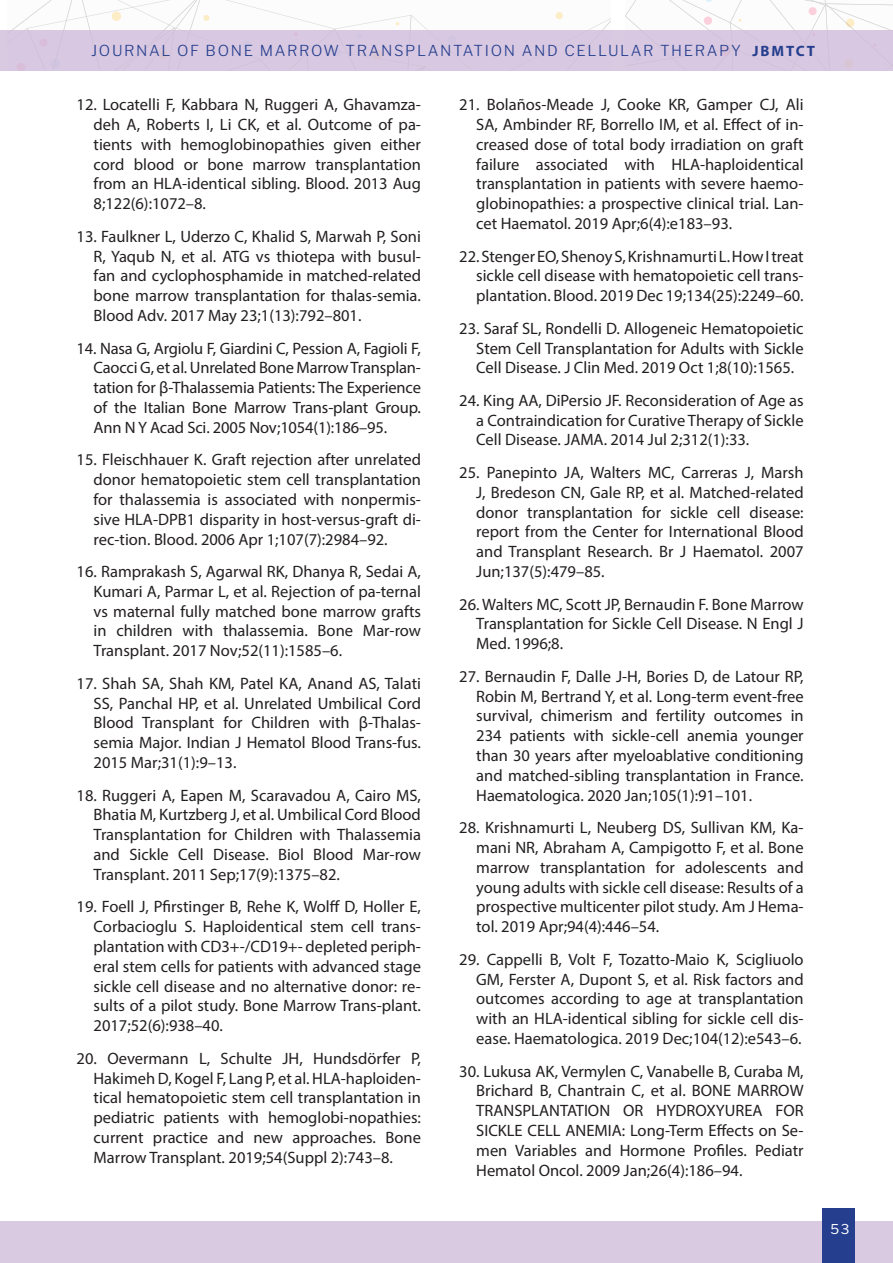
<style>
.page{position:relative;width:893px;height:1263px;background:#fff}
.page>*{position:absolute;margin:0;border:0;box-sizing:border-box;transform-origin:0 0}
.REFERENCIAS{font:16.5px/19.8px "Myriad Pro";color:#231f20;text-align:justify}
.t1{font:300 15px "Libre Franklin";letter-spacing:.11em;color:#253f8e}
.t2{font:13.5px "Libre Franklin";color:#fff}
.s1{font-family:"Myriad Pro";font-weight:700}
</style>
<div class="page">
<svg style="left:12px;top:0;width:599px;height:30px"></svg>
<svg style="left:625px;top:0;width:268px;height:30px"></svg>
<div style="left:0;top:30px;width:893px;height:40px;background:#d8c8e1"></div>
<div style="left:0;top:1221px;width:893px;height:42px;background:#d9c9e1"></div>
<div style="left:823px;top:1208px;width:32px;height:55px;background:#253f8e"></div>
<p class="t1" style="left:91px;top:42px;width:725px">JOURNAL OF BONE MARROW TRANSPLANTATION AND CELLULAR THERAPY <span class="s1">JBMTCT</span></p>
<p class="REFERENCIAS" style="left:94px;top:94px;width:329px;text-indent:-17px">12. Locatelli F, Kabbara N, Ruggeri A, Ghavamza&shy;deh A, Roberts I, Li CK, et al. Outcome of pa&shy;tients with hemoglobinopathies given either cord blood or bone marrow transplantation from an HLA-identical sibling. Blood. 2013 Aug 8;122(6):1072–8.</p>
<p class="REFERENCIAS" style="left:94px;top:226px;width:329px;text-indent:-17px">13. Faulkner L, Uderzo C, Khalid S, Marwah P, Soni R, Yaqub N, et al. ATG vs thiotepa with busul&shy;fan and cyclophosphamide in matched-related bone marrow transplantation for thalas-semia.<br>Blood Adv. 2017 May 23;1(13):792–801.</p>
<p class="REFERENCIAS" style="left:94px;top:338px;width:329px;text-indent:-17px">14. Nasa G, Argiolu F, Giardini C, Pession A, Fagioli F, Caocci G, et al. Unrelated Bone Marrow Transplan&shy;tation for β-Thalassemia Patients: The Experience of the Italian Bone Marrow Trans-plant Group.<br>Ann N Y Acad Sci. 2005 Nov;1054(1):186–95.</p>
<p class="REFERENCIAS" style="left:94px;top:450px;width:329px;text-indent:-17px">15. Fleischhauer K. Graft rejection after unrelated donor hematopoietic stem cell transplantation for thalassemia is associated with nonpermis&shy;sive HLA-DPB1 disparity in host-versus-graft di&shy;rec-tion. Blood. 2006 Apr 1;107(7):2984–92.</p>
<p class="REFERENCIAS" style="left:94px;top:561px;width:329px;text-indent:-17px">16. Ramprakash S, Agarwal RK, Dhanya R, Sedai A, Kumari A, Parmar L, et al. Rejection of pa-ternal vs maternal fully matched bone marrow grafts in children with thalassemia. Bone Mar-row Transplant. 2017 Nov;52(11):1585–6.</p>
<p class="REFERENCIAS" style="left:94px;top:673px;width:329px;text-indent:-17px">17. Shah SA, Shah KM, Patel KA, Anand AS, Talati SS, Panchal HP, et al. Unrelated Umbilical Cord Blood Transplant for Children with β-Thalas&shy;semia Major. Indian J Hematol Blood Trans-fus.<br>2015 Mar;31(1):9–13.</p>
<p class="REFERENCIAS" style="left:94px;top:785px;width:329px;text-indent:-17px">18. Ruggeri A, Eapen M, Scaravadou A, Cairo MS, Bhatia M, Kurtzberg J, et al. Umbilical Cord Blood Transplantation for Children with Thalassemia and Sickle Cell Disease. Biol Blood Mar-row Transplant. 2011 Sep;17(9):1375–82.</p>
<p class="REFERENCIAS" style="left:94px;top:897px;width:329px;text-indent:-17px">19. Foell J, Pfirstinger B, Rehe K, Wolff D, Holler E, Corbacioglu S. Haploidentical stem cell trans&shy;plantation with CD3+-/CD19+- depleted periph&shy;eral stem cells for patients with advanced stage sickle cell disease and no alternative donor: re&shy;sults of a pilot study. Bone Marrow Trans-plant.<br>2017;52(6):938–40.</p>
<p class="REFERENCIAS" style="left:94px;top:1048px;width:329px;text-indent:-17px">20. Oevermann L, Schulte JH, Hundsdörfer P, Hakimeh D, Kogel F, Lang P, et al. HLA-haploiden&shy;tical hematopoietic stem cell transplantation in pediatric patients with hemoglobi-nopathies: current practice and new approaches. Bone Marrow Transplant. 2019;54(Suppl 2):743–8.</p>
<p class="REFERENCIAS" style="left:476px;top:94px;width:329px;text-indent:-17px">21. Bolaños-Meade J, Cooke KR, Gamper CJ, Ali SA, Ambinder RF, Borrello IM, et al. Effect of in&shy;creased dose of total body irradiation on graft failure associated with HLA-haploidentical transplantation in patients with severe haemo&shy;globinopathies: a prospective clinical trial. Lan&shy;cet Haematol. 2019 Apr;6(4):e183–93.</p>
<p class="REFERENCIAS" style="left:476px;top:246px;width:329px;text-indent:-17px">22. Stenger EO, Shenoy S, Krishnamurti L. How I treat sickle cell disease with hematopoietic cell trans&shy;plantation. Blood. 2019 Dec 19;134(25):2249–60.</p>
<p class="REFERENCIAS" style="left:476px;top:318px;width:329px;text-indent:-17px">23. Saraf SL, Rondelli D. Allogeneic Hematopoietic Stem Cell Transplantation for Adults with Sickle Cell Disease. J Clin Med. 2019 Oct 1;8(10):1565.</p>
<p class="REFERENCIAS" style="left:476px;top:390px;width:329px;text-indent:-17px">24. King AA, DiPersio JF. Reconsideration of Age as a Contraindication for Curative Therapy of Sickle Cell Disease. JAMA. 2014 Jul 2;312(1):33.</p>
<p class="REFERENCIAS" style="left:476px;top:462px;width:329px;text-indent:-17px">25. Panepinto JA, Walters MC, Carreras J, Marsh J, Bredeson CN, Gale RP, et al. Matched-related donor transplantation for sickle cell disease: report from the Center for International Blood and Transplant Research. Br J Haematol. 2007<br>Jun;137(5):479–85.</p>
<p class="REFERENCIAS" style="left:476px;top:594px;width:329px;text-indent:-17px">26. Walters MC, Scott JP, Bernaudin F. Bone Marrow Transplantation for Sickle Cell Disease. N Engl J Med. 1996;8.</p>
<p class="REFERENCIAS" style="left:476px;top:666px;width:329px;text-indent:-17px">27. Bernaudin F, Dalle J-H, Bories D, de Latour RP, Robin M, Bertrand Y, et al. Long-term event-free survival, chimerism and fertility outcomes in 234 patients with sickle-cell anemia younger than 30 years after myeloablative conditioning and matched-sibling transplantation in France.<br>Haematologica. 2020 Jan;105(1):91–101.</p>
<p class="REFERENCIAS" style="left:476px;top:817px;width:329px;text-indent:-17px">28. Krishnamurti L, Neuberg DS, Sullivan KM, Ka&shy;mani NR, Abraham A, Campigotto F, et al. Bone marrow transplantation for adolescents and young adults with sickle cell disease: Results of a prospective multicenter pilot study. Am J Hema&shy;tol. 2019 Apr;94(4):446–54.</p>
<p class="REFERENCIAS" style="left:476px;top:949px;width:329px;text-indent:-17px">29. Cappelli B, Volt F, Tozatto-Maio K, Scigliuolo GM, Ferster A, Dupont S, et al. Risk factors and outcomes according to age at transplantation with an HLA-identical sibling for sickle cell dis&shy;ease. Haematologica. 2019 Dec;104(12):e543–6.</p>
<p class="REFERENCIAS" style="left:476px;top:1061px;width:329px;text-indent:-17px">30. Lukusa AK, Vermylen C, Vanabelle B, Curaba M, Brichard B, Chantrain C, et al. BONE MARROW TRANSPLANTATION OR HYDROXYUREA FOR SICKLE CELL ANEMIA: Long-Term Effects on Se&shy;men Variables and Hormone Profiles. Pediatr Hematol Oncol. 2009 Jan;26(4):186–94.</p>
<p class="t2" style="left:830px;top:1221px;width:21px">53</p>
</div>
